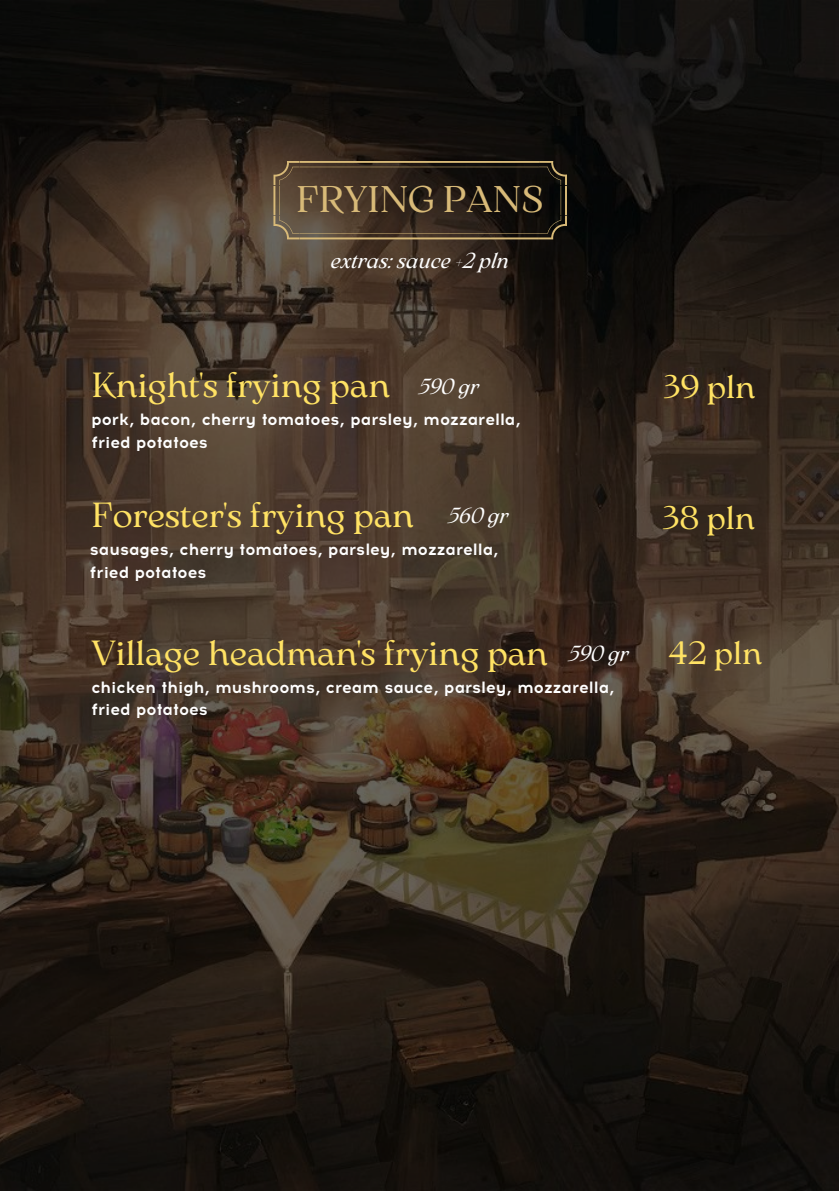
<style>
.page{position:relative;width:839px;height:1191px;background:#fff}
.page>*{position:absolute;margin:0;border:0;box-sizing:border-box;transform-origin:0 0}
.t1{font:37px "Arsenica Antiqua";color:#d8ba78}
.t2{font:34.8px "Arsenica Antiqua";color:#ffe264}
.t3{font:32.4px "Arsenica Antiqua";color:#ffe264}
.t4{font:italic 21.8px "Arsenica Antiqua";color:#fff}
.t5{font:700 16.4px "Acrom";color:#fff}
</style>
<div class="page">
<img style="left:0;top:0;width:838px;height:1191px">
<svg style="left:273px;top:161px;width:294px;height:78px;background:#3b2f23"></svg>
<p class="t1" style="left:296px;top:185px;width:249px">FRYING PANS</p>
<p class="t4" style="left:331px;top:252px;width:180px">extras: sauce +2 pln</p>
<p class="t2" style="left:91px;top:372px;width:300px">Knight's frying pan</p>
<p class="t5" style="left:91px;top:410px;width:431px">pork, bacon, cherry tomatoes, parsley, mozzarella,</p>
<p class="t5" style="left:91px;top:432px;width:118px">fried potatoes</p>
<p class="t4" style="left:418px;top:378px;width:62px">590 gr</p>
<p class="t3" style="left:663px;top:375px;width:94px">39 pln</p>
<p class="t2" style="left:91px;top:502px;width:324px">Forester's frying pan</p>
<p class="t5" style="left:90px;top:540px;width:410px">sausages, cherry tomatoes, parsley, mozzarella,</p>
<p class="t5" style="left:90px;top:562px;width:118px">fried potatoes</p>
<p class="t4" style="left:448px;top:507px;width:62px">560 gr</p>
<p class="t3" style="left:661px;top:506px;width:95px">38 pln</p>
<p class="t2" style="left:91px;top:640px;width:458px">Village headman's frying pan</p>
<p class="t5" style="left:91px;top:677px;width:524px">chicken thigh, mushrooms, cream sauce, parsley, mozzarella,</p>
<p class="t5" style="left:91px;top:700px;width:118px">fried potatoes</p>
<p class="t4" style="left:568px;top:645px;width:62px">590 gr</p>
<p class="t3" style="left:668px;top:640px;width:95px">42 pln</p>
</div>
